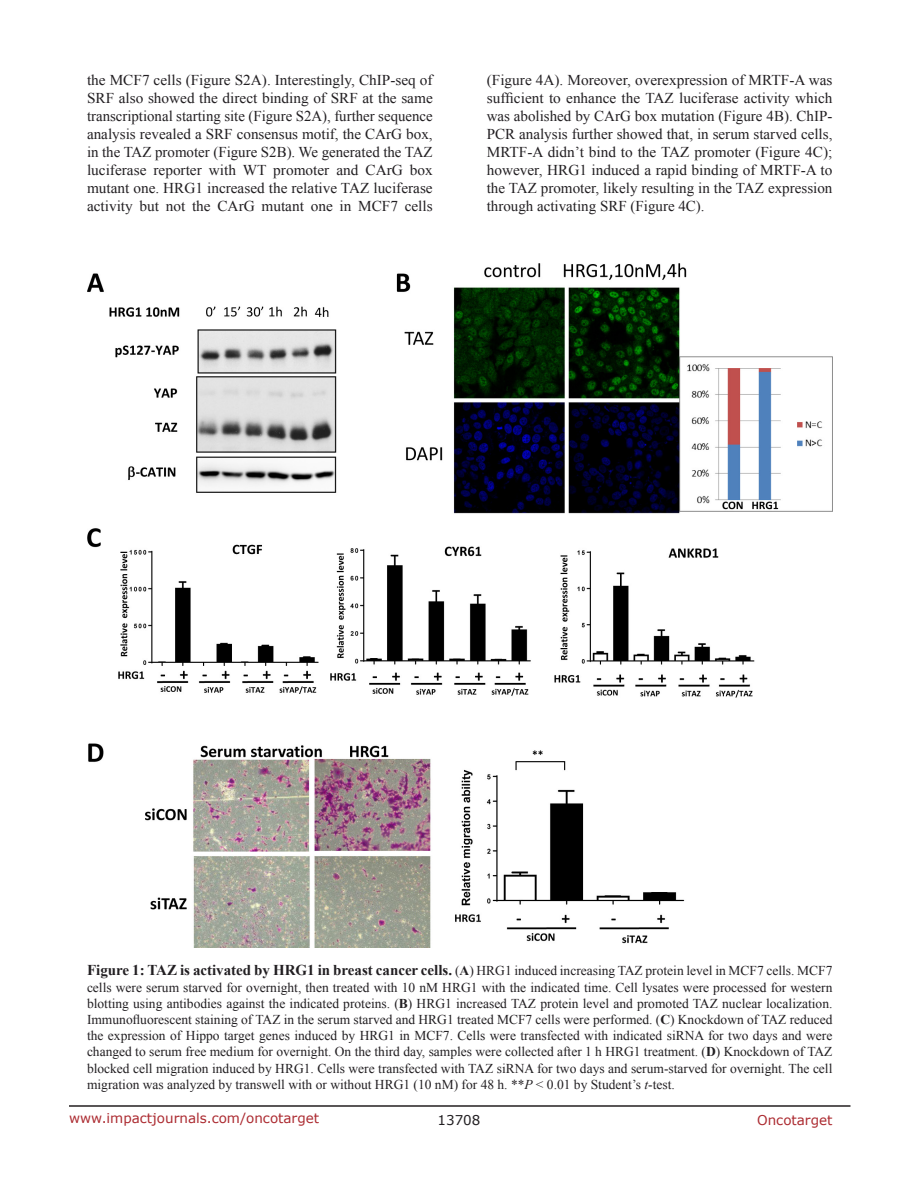
<style>
.page{position:relative;width:918px;height:1188px;background:#fff}
.page>*{position:absolute;margin:0;border:0;box-sizing:border-box;transform-origin:0 0}
.BodyText{font:15px/18px "Times New Roman";color:#221f22;text-align:justify}
.FigureText{font:13.5px/16.2px "Times New Roman";color:#221f22;text-align:justify}
.t1{font:13.5px "Verdana";color:#ac2b31}
.t2{font:13.5px "Verdana";color:#221f22}
.s1{font-weight:700;font-size:15px}
.s2{font-weight:700}
.s3{font-style:italic}
</style>
<div class="page">
<hr style="left:69px;top:1105px;width:781px;height:2px;background:#231f20">
<img style="left:87px;top:263px;width:745px;height:684px">
<p class="BodyText" style="left:87px;top:71px;width:347px">the MCF7 cells (Figure S2A). Interestingly, ChIP-seq of SRF also showed the direct binding of SRF at the same transcriptional starting site (Figure S2A), further sequence analysis revealed a SRF consensus motif, the CArG box, in the TAZ promoter (Figure S2B). We generated the TAZ luciferase reporter with WT promoter and CArG box mutant one. HRG1 increased the relative TAZ luciferase activity but not the CArG mutant one in MCF7 cells</p>
<p class="BodyText" style="left:487px;top:71px;width:347px">(Figure 4A). Moreover, overexpression of MRTF-A was sufficient to enhance the TAZ luciferase activity which was abolished by CArG box mutation (Figure 4B). ChIP-PCR analysis further showed that, in serum starved cells, MRTF-A didn’t bind to the TAZ promoter (Figure 4C); however, HRG1 induced a rapid binding of MRTF-A to the TAZ promoter, likely resulting in the TAZ expression through activating SRF (Figure 4C).</p>
<p class="FigureText" style="left:87px;top:963px;width:747px"><span class="s1">Figure 1: TAZ is activated by HRG1 in breast cancer cells.</span> (<span class="s2">A</span>) HRG1 induced increasing TAZ protein level in MCF7 cells. MCF7 cells were serum starved for overnight, then treated with 10 nM HRG1 with the indicated time. Cell lysates were processed for western blotting using antibodies against the indicated proteins. (<span class="s2">B</span>) HRG1 increased TAZ protein level and promoted TAZ nuclear localization.<br>Immunofluorescent staining of TAZ in the serum starved and HRG1 treated MCF7 cells were performed. (<span class="s2">C</span>) Knockdown of TAZ reduced the expression of Hippo target genes induced by HRG1 in MCF7. Cells were transfected with indicated siRNA for two days and were changed to serum free medium for overnight. On the third day, samples were collected after 1 h HRG1 treatment. (<span class="s2">D</span>) Knockdown of TAZ blocked cell migration induced by HRG1. Cells were transfected with TAZ siRNA for two days and serum-starved for overnight. The cell migration was analyzed by transwell with or without HRG1 (10 nM) for 48 h. **<span class="s3">P</span> &lt; 0.01 by Student’s <span class="s3">t</span>-test.</p>
<p class="t1" style="left:69px;top:1109px;width:252px">www.impactjournals.com/oncotarget</p>
<p class="t2" style="left:438px;top:1111px;width:44px">13708</p>
<p class="t1" style="left:757px;top:1111px;width:77px">Oncotarget</p>
</div>
